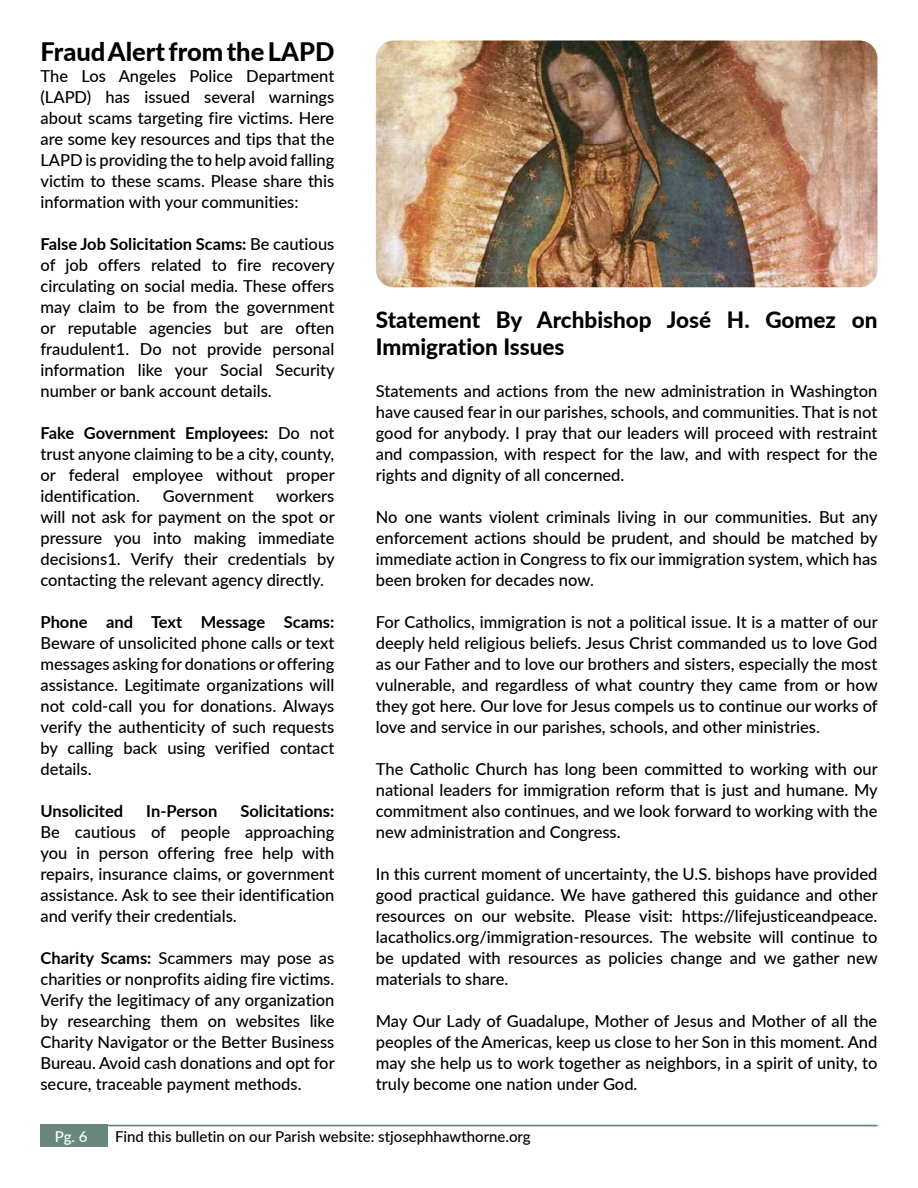
<style>
.page{position:relative;width:918px;height:1188px;background:#fff}
.page>*{position:absolute;margin:0;border:0;box-sizing:border-box;transform-origin:0 0}
.t1{font:800 25.5px "Lato";color:#000}
.t2{font:800 22.5px/27px "Lato";color:#000}
.t3{font:500 16.5px/21px "Hhyvvc Lato";color:#000;text-align:justify}
.t4{font:700 16.5px "Lato";color:#000}
.t5{font:500 15px "Dsyxdl Lato";color:#000}
.t6{font:500 15px "Hhyvvc Lato";color:#fff}
.s1{font-family:"Hhyvvc Lato";font-weight:500}
.s2{font-family:"Lato";font-weight:700}
</style>
<div class="page">
<div style="left:40px;top:1125px;width:68px;height:22px;background:#69877f"></div>
<hr style="left:108px;top:1125px;width:770px;height:1px;background:#69877f">
<img style="left:376px;top:40px;width:502px;height:247px">
<h1 class="t1" style="left:40px;top:33px;width:295px">Fraud Alert from the LAPD</h1>
<p class="t3" style="left:40px;top:65px;width:295px">The Los Angeles Police Department (LAPD) has issued several warnings about scams targeting fire victims. Here are some key resources and tips that the LAPD is providing the to help avoid falling victim to these scams. Please share this information with your communities:</p>
<p class="t4" style="left:40px;top:232px;width:295px">False Job Solicitation Scams: <span class="s1">Be cautious</span></p>
<p class="t3" style="left:40px;top:254px;width:296px">of job offers related to fire recovery circulating on social media. These offers may claim to be from the government or reputable agencies but are often fraudulent1. Do not provide personal information like your Social Security number or bank account details.</p>
<p class="t4" style="left:40px;top:421px;width:295px">Fake Government Employees: <span class="s1">Do not</span></p>
<p class="t3" style="left:40px;top:443px;width:296px">trust anyone claiming to be a city, county, or federal employee without proper identification.</p>
<p class="t3" style="left:40px;top:485px;width:296px;text-indent:236px">workers will not ask for payment on the spot or pressure you into making immediate decisions1. Verify their credentials by contacting the relevant agency directly.</p>
<p class="t4" style="left:40px;top:610px;width:295px">Phone and Text Message Scams:</p>
<p class="t3" style="left:40px;top:632px;width:295px">Beware of unsolicited phone calls or text messages asking for donations or offering assistance. Legitimate organizations will not cold-call you for donations. Always verify the authenticity of such requests by calling back using verified contact details.</p>
<p class="t4" style="left:40px;top:799px;width:84px">Unsolicited</p>
<p class="t4" style="left:146px;top:799px;width:73px">In-Person</p>
<p class="t4" style="left:240px;top:799px;width:95px">Solicitations:</p>
<p class="t3" style="left:40px;top:821px;width:295px">Be cautious of people approaching you in person offering free help with repairs, insurance claims, or government assistance. Ask to see their identification and verify their credentials.</p>
<p class="t3" style="left:40px;top:947px;width:296px"><span class="s2">Charity Scams:</span> Scammers may pose as charities or nonprofits aiding fire victims.<br>Verify the legitimacy of any organization by researching them on websites like Charity Navigator or the Better Business Bureau. Avoid cash donations and opt for secure, traceable payment methods.</p>
<p class="t3" style="left:163px;top:485px;width:92px">Government</p>
<h2 class="t2" style="left:376px;top:305px;width:503px">Statement By Archbishop José H. Gomez on<br>Immigration Issues</h2>
<p class="t3" style="left:376px;top:380px;width:503px">Statements and actions from the new administration in Washington have caused fear in our parishes, schools, and communities. That is not good for anybody. I pray that our leaders will proceed with restraint and compassion, with respect for the law, and with respect for the rights and dignity of all concerned.</p>
<p class="t3" style="left:376px;top:506px;width:504px">No one wants violent criminals living in our communities. But any enforcement actions should be prudent, and should be matched by immediate action in Congress to fix our immigration system, which has been broken for decades now.</p>
<p class="t3" style="left:376px;top:611px;width:503px">For Catholics, immigration is not a political issue. It is a matter of our deeply held religious beliefs. Jesus Christ commanded us to love God as our Father and to love our brothers and sisters, especially the most vulnerable, and regardless of what country they came from or how they got here. Our love for Jesus compels us to continue our works of love and service in our parishes, schools, and other ministries.</p>
<p class="t3" style="left:376px;top:758px;width:503px">The Catholic Church has long been committed to working with our national leaders for immigration reform that is just and humane. My commitment also continues, and we look forward to working with the new administration and Congress.</p>
<p class="t3" style="left:376px;top:863px;width:503px">In this current moment of uncertainty, the U.S. bishops have provided good practical guidance. We have gathered this guidance and other resources on our website. Please visit: https://lifejusticeandpeace. lacatholics.org/immigration-resources. The website will continue to be updated with resources as policies change and we gather new materials to share.</p>
<p class="t3" style="left:376px;top:1010px;width:503px">May Our Lady of Guadalupe, Mother of Jesus and Mother of all the peoples of the Americas, keep us close to her Son in this moment. And may she help us to work together as neighbors, in a spirit of unity, to truly become one nation under God.</p>
<p class="t6" style="left:55px;top:1126px;width:34px">Pg. 6</p>
<p class="t5" style="left:115px;top:1126px;width:417px">Find this bulletin on our Parish website: stjosephhawthorne.org</p>
</div>
